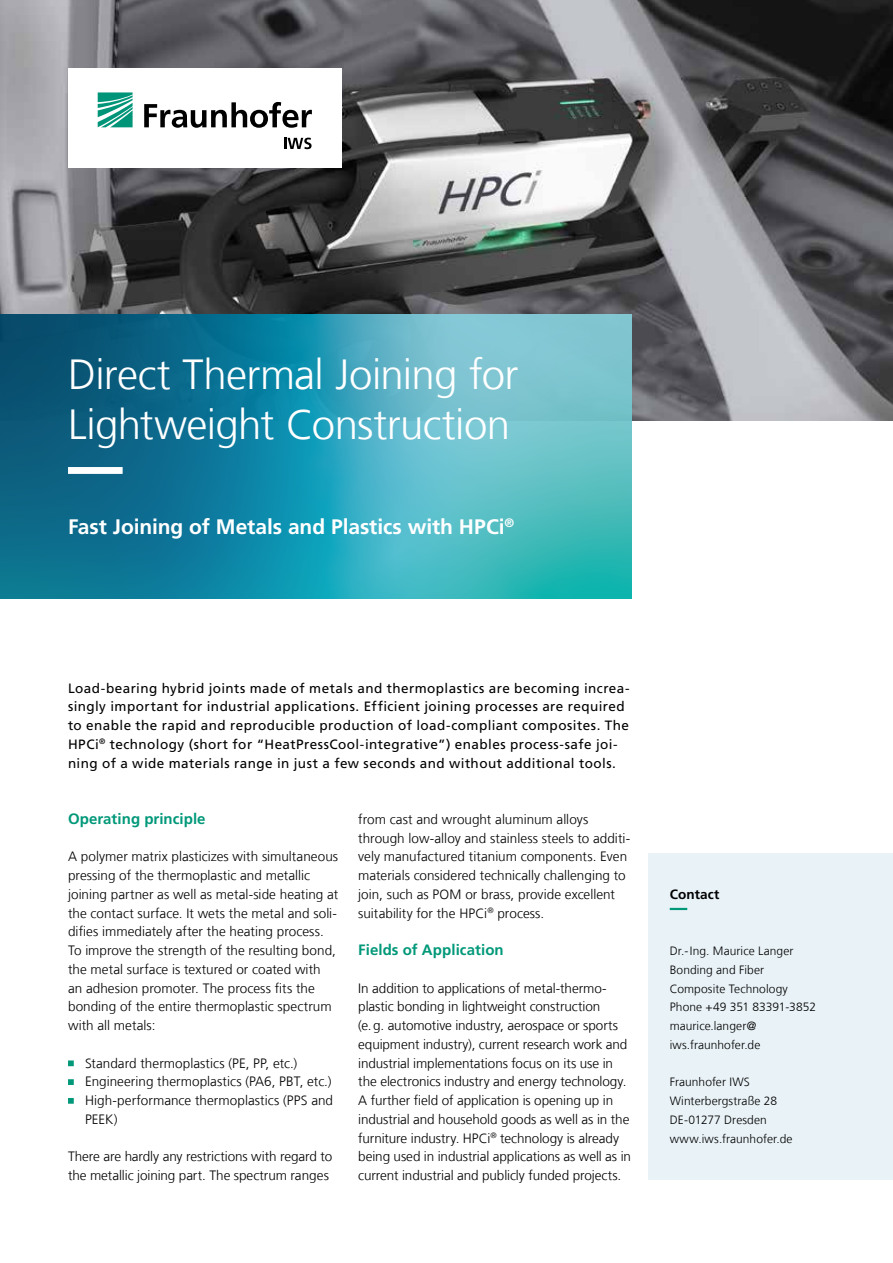
<style>
.page{position:relative;width:893px;height:1263px;background:#fff}
.page>*{position:absolute;margin:0;border:0;box-sizing:border-box;transform-origin:0 0}
.t1{font:300 42px/50.4px "Frutiger LT Com";letter-spacing:-.015em;color:#fff}
.t2{font:700 21px "Frutiger LT Com";letter-spacing:-.005em;color:#fff}
.t3{font:700 15px "Frutiger LT Com";letter-spacing:.005em;color:#009879}
.t4{font:300 13.5px/18.8px "Frutiger LT Com";color:#000}
.t5{font:13.5px/18.8px "Frutiger LT Com";letter-spacing:.03em;color:#000}
.t6{font:700 13.5px "Frutiger LT Com";letter-spacing:.01em;color:#000}
.t7{font:300 12px/18.8px "Frutiger LT Com";letter-spacing:.005em;color:#000}
</style>
<div class="page">
<img style="left:0;top:0;width:893px;height:421px">
<svg style="left:0;top:314px;width:631px;height:285px;background:#3196ac"></svg>
<div style="left:68px;top:68px;width:273px;height:99px;background:#fff"></div>
<svg style="left:98px;top:92px;width:35px;height:35px"></svg>
<svg style="left:144px;top:102px;width:168px;height:26px"></svg>
<svg style="left:284px;top:138px;width:28px;height:11px"></svg>
<svg style="left:68px;top:467px;width:521px;height:7px;background:#4eabbf"></svg>
<svg style="left:68px;top:1060px;width:6px;height:6px"></svg>
<svg style="left:68px;top:1079px;width:6px;height:6px"></svg>
<svg style="left:68px;top:1098px;width:6px;height:6px"></svg>
<div style="left:648px;top:853px;width:245px;height:327px;background:#e9f2f7"></div>
<svg style="left:670px;top:908px;width:18px;height:2px"></svg>
<h1 class="t1" style="left:68px;top:349px;width:452px">Direct Thermal Joining for<br>Lightweight Construction</h1>
<h2 class="t2" style="left:68px;top:515px;width:448px">Fast Joining of Metals and Plastics with HPCi<sup>®</sup></h2>
<p class="t5" style="left:68px;top:679px;width:563px">Load-bearing hybrid joints made of metals and thermoplastics are becoming increa&shy;singly important for industrial applications. Efficient joining processes are required to enable the rapid and reproducible production of load-compliant composites. The HPCi<sup>®</sup> technology (short for “HeatPressCool-integrative”) enables process-safe joi&shy;ning of a wide materials range in just a few seconds and without additional tools.</p>
<p class="t3" style="left:68px;top:810px;width:139px">Operating principle</p>
<p class="t4" style="left:68px;top:847px;width:272px">A polymer matrix plasticizes with simultaneous pressing of the thermoplastic and metallic joining partner as well as metal-side heating at the contact surface. It wets the metal and soli&shy;difies immediately after the heating process.<br>To improve the strength of the resulting bond, the metal surface is textured or coated with<br>an adhesion promoter. The process fits the bonding of the entire thermoplastic spectrum with all metals:</p>
<p class="t4" style="left:85px;top:1054px;width:250px">Standard thermoplastics (PE, PP, etc.)<br>Engineering thermoplastics (PA6, PBT, etc.)<br>High-performance thermoplastics (PPS and PEEK)</p>
<p class="t4" style="left:68px;top:1147px;width:266px">There are hardly any restrictions with regard to the metallic joining part. The spectrum ranges</p>
<p class="t4" style="left:358px;top:810px;width:274px">from cast and wrought aluminum alloys through low-alloy and stainless steels to additi&shy;vely manufactured titanium components. Even materials considered technically challenging to join, such as POM or brass, provide excellent suitability for the HPCi<sup>®</sup> process.</p>
<p class="t3" style="left:358px;top:941px;width:147px">Fields of Application</p>
<p class="t4" style="left:358px;top:979px;width:274px">In addition to applications of metal-thermo&shy;plastic bonding in lightweight construction<br>(e.g. automotive industry, aerospace or sports equipment industry), current research work and industrial implementations focus on its use in the electronics industry and energy technology.<br>A further field of application is opening up in industrial and household goods as well as in the furniture industry. HPCi<sup>®</sup> technology is already being used in industrial applications as well as in current industrial and publicly funded projects.</p>
<p class="t6" style="left:670px;top:886px;width:51px">Contact</p>
<p class="t7" style="left:670px;top:942px;width:148px">Dr.-Ing. Maurice Langer<br>Bonding and Fiber<br>Composite Technology<br>Phone +49 351 83391-3852 maurice.langer@ iws.fraunhofer.de</p>
<p class="t7" style="left:670px;top:1073px;width:124px">Fraunhofer IWS<br>Winterbergstraße 28<br>DE-01277 Dresden www.iws.fraunhofer.de</p>
</div>
